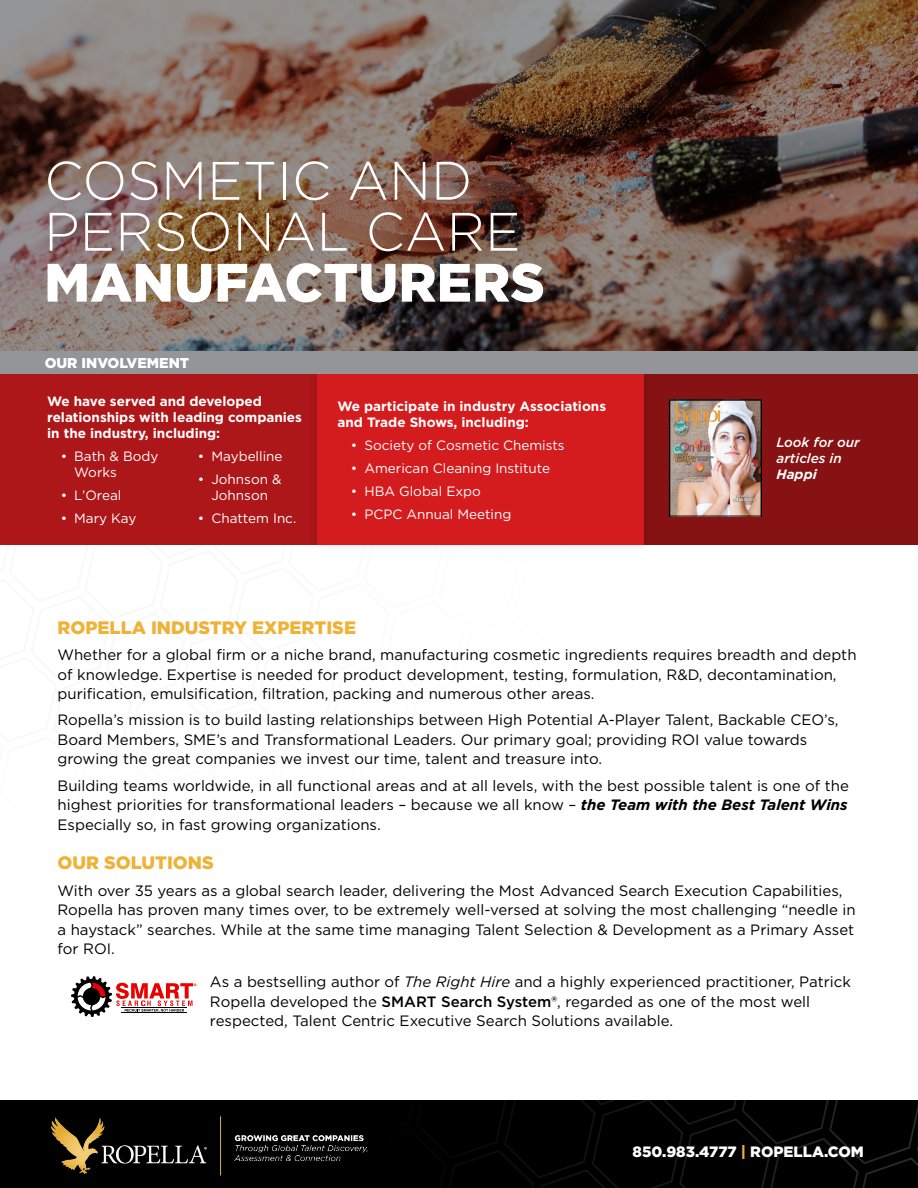
<style>
.page{position:relative;width:918px;height:1188px;background:#fff}
.page>*{position:absolute;margin:0;border:0;box-sizing:border-box;transform-origin:0 0}
.t1{font:300 54px/51px "Gotham";letter-spacing:.005em;color:#fff}
.t2{font:900 54px "Gotham";letter-spacing:.005em;color:#fff}
.t3{font:900 18px "Gotham";color:#edb236}
.t4{font:15px/19.5px "Gotham";color:#000}
.t5{font:900 15px "Gotham";color:#fff}
.t6{font:900 14.25px "Gotham";color:#fff}
.t7{font:13.5px/16.2px "Gotham";color:#fff}
.t8{font:700 13.5px/16.2px "Gotham";color:#fff}
.t9{font:italic 500 13.5px/16.2px "Gotham";color:#fff}
.t10{font:italic 700 13.5px "Gotham";color:#fff}
.s1{font-weight:700;font-style:italic}
.s2{font-style:italic}
.s3{font-weight:500}
.s4{color:#edb236}
</style>
<div class="page">
<div style="left:0;top:1101px;width:918px;height:87px;background:#000"></div>
<svg style="left:487px;top:1101px;width:431px;height:87px"></svg>
<svg style="left:71px;top:976px;width:122px;height:41px"></svg>
<img style="left:0;top:0;width:918px;height:352px">
<div style="left:0;top:374px;width:317px;height:170px;background:#ad1719"></div>
<div style="left:644px;top:374px;width:274px;height:170px;background:#871214"></div>
<svg style="left:0;top:402px;width:761px;height:143px"></svg>
<div style="left:669px;top:400px;width:93px;height:116px;border:1px solid #000"></div>
<div style="left:309px;top:366px;width:343px;height:186px;background:#000;opacity:.15"></div>
<div style="left:317px;top:374px;width:327px;height:170px;background:#d41c1f"></div>
<img style="left:33px;top:1100px;width:362px;height:76px">
<div style="left:0;top:352px;width:918px;height:22px;background:#939598"></div>
<h1 class="t1" style="left:44px;top:154px;width:478px">COSMETIC AND<br>PERSONAL CARE</h1>
<h1 class="t2" style="left:44px;top:245px;width:502px">MANUFACTURERS</h1>
<p class="t6" style="left:45px;top:353px;width:146px">OUR INVOLVEMENT</p>
<p class="t8" style="left:47px;top:393px;width:256px">We have served and developed relationships with leading companies in the industry, including:</p>
<p class="t7" style="left:74px;top:448px;width:86px;text-indent:-14px">• Bath &amp; Body<br>Works</p>
<p class="t7" style="left:61px;top:487px;width:62px">• L’Oreal</p>
<p class="t7" style="left:61px;top:510px;width:77px">• Mary Kay</p>
<p class="t7" style="left:198px;top:448px;width:86px">• Maybelline</p>
<p class="t7" style="left:198px;top:471px;width:85px;text-align:center">• Johnson &amp;<br>Johnson</p>
<p class="t7" style="left:198px;top:510px;width:100px">• Chattem Inc.</p>
<p class="t8" style="left:337px;top:398px;width:270px">We participate in industry Associations and Trade Shows, including:</p>
<p class="t7" style="left:351px;top:436px;width:215px">• Society of Cosmetic Chemists</p>
<p class="t7" style="left:351px;top:459px;width:201px">• American Cleaning Institute</p>
<p class="t7" style="left:351px;top:482px;width:131px">• HBA Global Expo</p>
<p class="t7" style="left:351px;top:505px;width:162px">• PCPC Annual Meeting</p>
<p class="t9" style="left:777px;top:434px;width:85px">Look for our articles in</p>
<p class="t10" style="left:777px;top:466px;width:42px">Happi</p>
<p class="t3" style="left:58px;top:615px;width:300px">ROPELLA INDUSTRY EXPERTISE</p>
<p class="t4" style="left:58px;top:645px;width:801px">Whether for a global firm or a niche brand, manufacturing cosmetic ingredients requires breadth and depth of knowledge. Expertise is needed for product development, testing, formulation, R&amp;D, decontamination, purification, emulsification, filtration, packing and numerous other areas.</p>
<p class="t4" style="left:58px;top:710px;width:783px">Ropella’s mission is to build lasting relationships between High Potential A-Player Talent, Backable CEO’s,<br>Board Members, SME’s and Transformational Leaders. Our primary goal; providing ROI value towards growing the great companies we invest our time, talent and treasure into.</p>
<p class="t4" style="left:58px;top:775px;width:793px;text-align:justify">Building teams worldwide, in all functional areas and at all levels, with the best possible talent is one of the highest priorities for transformational leaders – because we all know – <span class="s1">the Team with the Best Talent Wins </span>Especially so, in fast growing organizations.</p>
<p class="t3" style="left:58px;top:850px;width:158px">OUR SOLUTIONS</p>
<p class="t4" style="left:58px;top:880px;width:800px">With over 35 years as a global search leader, delivering the Most Advanced Search Execution Capabilities, Ropella has proven many times over, to be extremely well-versed at solving the most challenging “needle in a haystack” searches. While at the same time managing Talent Selection &amp; Development as a Primary Asset for ROI.</p>
<p class="t4" style="left:210px;top:972px;width:642px;text-indent:-17px"><sub>®</sub> As a bestselling author of <span class="s2">The Right Hire</span> and a highly experienced practitioner, Patrick<br>Ropella developed the <span class="s3">SMART Search System®</span>, regarded as one of the most well respected, Talent Centric Executive Search Solutions available.</p>
<p class="t5" style="left:633px;top:1141px;width:233px">850.983.4777 <span class="s4">|</span> ROPELLA.COM</p>
</div>
